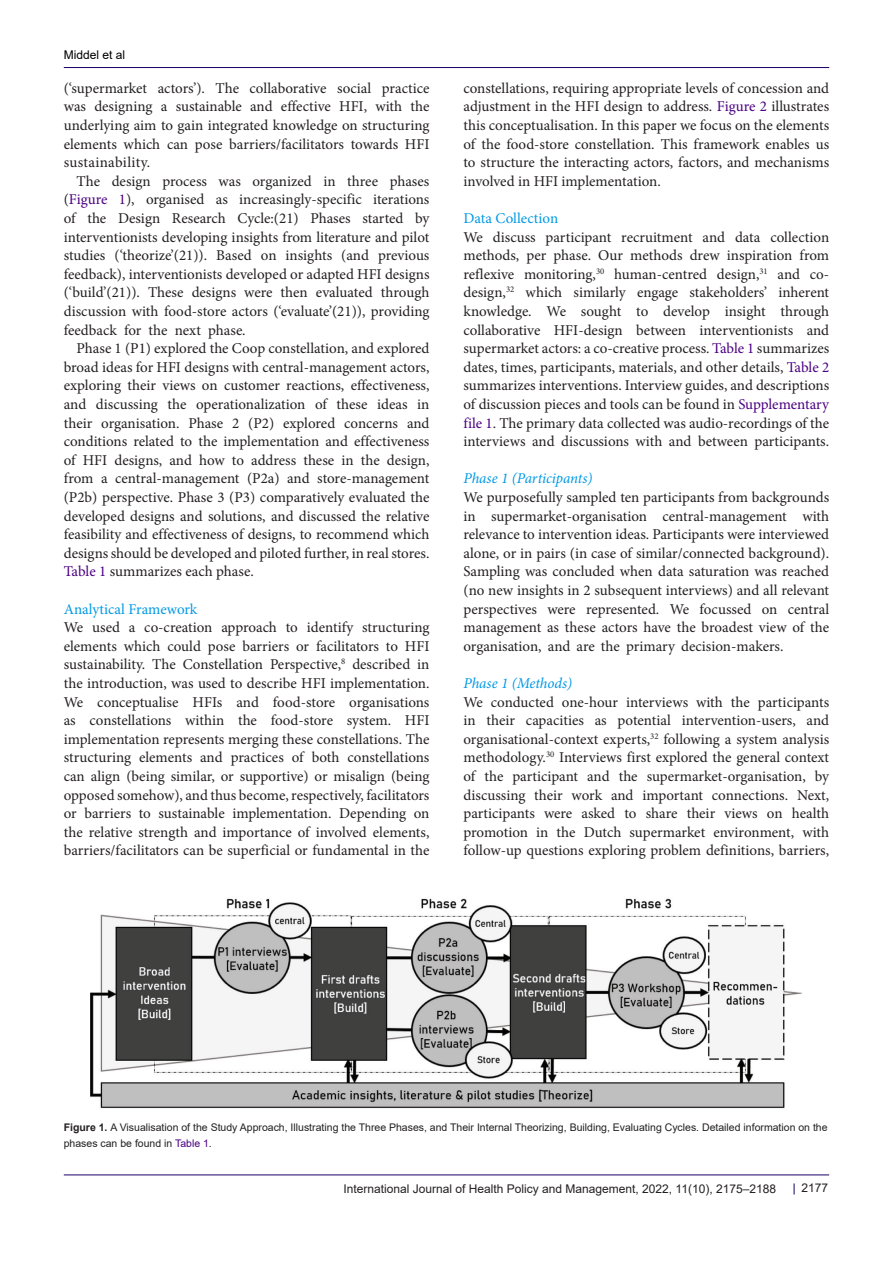
<style>
.page{position:relative;width:893px;height:1263px;background:#fff}
.page>*{position:absolute;margin:0;border:0;box-sizing:border-box;transform-origin:0 0}
.t1{font:15px/18.6px "Minion Pro";color:#231f20;text-align:justify}
.heading_1{font:italic 15px "Minion Pro";letter-spacing:-.005em;color:#0099e5}
.heading_1-2{font:15px "Minion Pro";color:#0099e5}
.t2{font:12px "Arial";color:#231f20}
.t3{font:12px "Arial";color:#000001}
.t4{font:10.5px/15.8px "Arial";color:#231f20}
.s1{color:#4b0082}
.s2{font-weight:700}
</style>
<div class="page">
<hr style="left:64px;top:67px;width:765px;height:1px;background:#190066">
<hr style="left:64px;top:1175px;width:765px;height:1px;background:#190066">
<img style="left:91px;top:898px;width:711px;height:211px">
<p class="t3" style="left:64px;top:46px;width:63px">Middel et al</p>
<p class="t1" style="left:64px;top:79px;width:367px">(‘supermarket actors’). The collaborative social practice was designing a sustainable and effective HFI, with the underlying aim to gain integrated knowledge on structuring elements which can pose barriers/facilitators towards HFI sustainability.</p>
<p class="t1" style="left:64px;top:172px;width:367px;text-indent:13px">The design process was organized in three phases (<span class="s1">Figure 1</span>), organised as increasingly-specific iterations of the Design Research Cycle:(21) Phases started by interventionists developing insights from literature and pilot studies (‘theorize’(21)). Based on insights (and previous feedback), interventionists developed or adapted HFI designs (‘build’(21)). These designs were then evaluated through discussion with food-store actors (‘evaluate’(21)), providing feedback for the next phase.</p>
<p class="t1" style="left:64px;top:339px;width:367px;text-indent:13px">Phase 1 (P1) explored the Coop constellation, and explored broad ideas for HFI designs with central-management actors, exploring their views on customer reactions, effectiveness, and discussing the operationalization of these ideas in their organisation. Phase 2 (P2) explored concerns and conditions related to the implementation and effectiveness of HFI designs, and how to address these in the design, from a central-management (P2a) and store-management (P2b) perspective. Phase 3 (P3) comparatively evaluated the developed designs and solutions, and discussed the relative feasibility and effectiveness of designs, to recommend which designs should be developed and piloted further, in real stores.<br><span class="s1">Table 1</span> summarizes each phase.</p>
<p class="heading_1-2" style="left:64px;top:599px;width:135px">Analytical Framework</p>
<p class="t1" style="left:64px;top:618px;width:367px">We used a co-creation approach to identify structuring elements which could pose barriers or facilitators to HFI sustainability. The Constellation Perspective,<sup>8</sup> described in the introduction, was used to describe HFI implementation.</p>
<p class="t1" style="left:64px;top:693px;width:367px">We conceptualise HFIs and food-store organisations as constellations within the food-store system. HFI implementation represents merging these constellations. The structuring elements and practices of both constellations can align (being similar, or supportive) or misalign (being opposed somehow), and thus become, respectively, facilitators or barriers to sustainable implementation. Depending on the relative strength and importance of involved elements, barriers/facilitators can be superficial or fundamental in the</p>
<p class="t1" style="left:463px;top:79px;width:367px">constellations, requiring appropriate levels of concession and adjustment in the HFI design to address. <span class="s1">Figure 2</span> illustrates this conceptualisation. In this paper we focus on the elements of the food-store constellation. This framework enables us to structure the interacting actors, factors, and mechanisms involved in HFI implementation.</p>
<p class="heading_1-2" style="left:463px;top:208px;width:96px">Data Collection</p>
<p class="t1" style="left:463px;top:228px;width:367px">We discuss participant recruitment and data collection methods, per phase. Our methods drew inspiration from reflexive monitoring,<sup>30</sup> human-centred design,<sup>31</sup> and co&shy;design,<sup>32</sup> which similarly engage stakeholders’ inherent knowledge. We sought to develop insight through collaborative HFI-design between interventionists and supermarket actors: a co-creative process. <span class="s1">Table 1</span> summarizes dates, times, participants, materials, and other details, <span class="s1">Table 2 </span>summarizes interventions. Interview guides, and descriptions of discussion pieces and tools can be found in <span class="s1">Supplementary file 1</span>. The primary data collected was audio-recordings of the interviews and discussions with and between participants.</p>
<p class="heading_1" style="left:463px;top:468px;width:131px">Phase 1 (Participants)</p>
<p class="t1" style="left:463px;top:488px;width:367px">We purposefully sampled ten participants from backgrounds in supermarket-organisation central-management with relevance to intervention ideas. Participants were interviewed alone, or in pairs (in case of similar/connected background).<br>Sampling was concluded when data saturation was reached (no new insights in 2 subsequent interviews) and all relevant perspectives were represented. We focussed on central management as these actors have the broadest view of the organisation, and are the primary decision-makers.</p>
<p class="heading_1" style="left:463px;top:673px;width:110px">Phase 1 (Methods)</p>
<p class="t1" style="left:463px;top:693px;width:367px">We conducted one-hour interviews with the participants in their capacities as potential intervention-users, and organisational-context experts,<sup>32</sup> following a system analysis methodology.<sup>30</sup> Interviews first explored the general context of the participant and the supermarket-organisation, by discussing their work and important connections. Next, participants were asked to share their views on health promotion in the Dutch supermarket environment, with follow-up questions exploring problem definitions, barriers,</p>
<p class="t4" style="left:64px;top:1119px;width:765px"><span class="s2">Figure 1.</span> A Visualisation of the Study Approach, Illustrating the Three Phases, and Their Internal Theorizing, Building, Evaluating Cycles. Detailed information on the phases can be found in <span class="s1">Table 1</span>.</p>
<p class="t2" style="left:343px;top:1180px;width:434px">International Journal of Health Policy and Management, 2022, 11(10), 2175–2188</p>
<p class="t2" style="left:801px;top:1180px;width:28px">2177</p>
</div>
